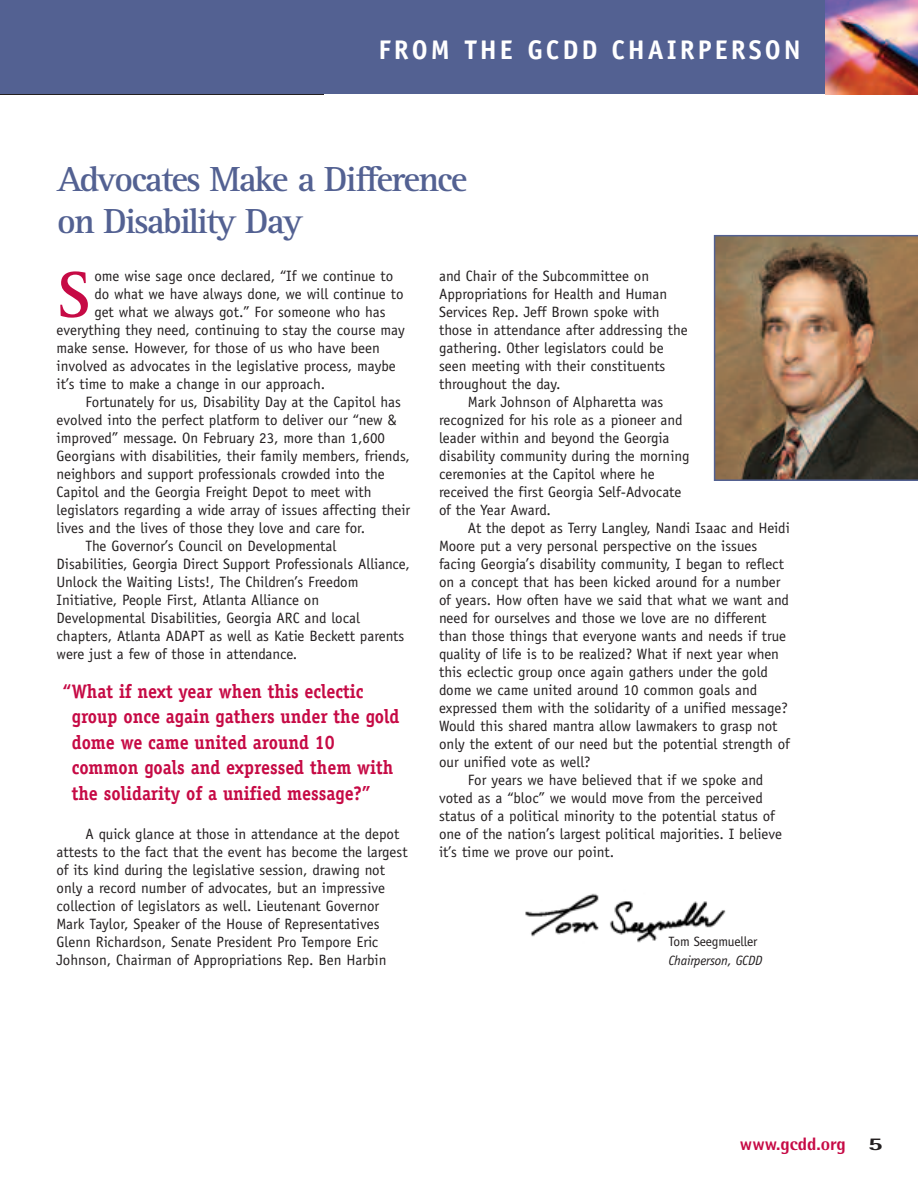
<style>
.page{position:relative;width:918px;height:1188px;background:#fff}
.page>*{position:absolute;margin:0;border:0;box-sizing:border-box;transform-origin:0 0}
.t1{font:700 67.35px "Rotis Serif";color:#c60a45;scale:.92 1}
.t2{font:700 36px/42px "Rotis Serif";letter-spacing:-.05em;color:#536192}
.t3{font:700 27px "Officina Sans";letter-spacing:.11em;color:#fff}
.t4{font:700 19.5px/25.5px "Officina Serif";color:#c60a45;scale:.92 1}
.t5{font:800 18px "Rotis Semi Sans";color:#c60a45}
.t6{font:15px/18px "Officina Sans";color:#231f20}
.t7{font:italic 13.5px "Officina Sans";letter-spacing:-.015em;color:#231f20}
.t8{font:13.5px "Officina Sans";letter-spacing:-.015em;color:#231f20}
.s1{color:#231f20}
</style>
<div class="page">
<div style="left:1px;top:0;width:836px;height:94px;background:#536192"></div>
<img style="left:826px;top:0;width:92px;height:94px">
<img style="left:714px;top:235px;width:204px;height:246px">
<img style="left:525px;top:893px;width:201px;height:50px">
<h3 class="t3" style="left:378px;top:39px;width:424px">FROM THE GCDD CHAIRPERSON</h3>
<h2 class="t2" style="left:57px;top:162px;width:412px">Advocates Make a Difference on Disability Day</h2>
<h1 class="t1" style="left:57px;top:272px;width:39px">S</h1>
<p class="t6" style="left:94px;top:268px;width:300px">ome wise sage once declared, “If we continue to</p>
<p class="t6" style="left:94px;top:286px;width:311px">do what we have always done, we will continue to</p>
<p class="t6" style="left:94px;top:304px;width:293px">get what we always got.” For someone who has</p>
<p class="t6" style="left:57px;top:322px;width:350px">everything they need, continuing to stay the course may</p>
<p class="t6" style="left:57px;top:340px;width:325px">make sense. However, for those of us who have been</p>
<p class="t6" style="left:57px;top:358px;width:341px">involved as advocates in the legislative process, maybe</p>
<p class="t6" style="left:57px;top:376px;width:270px">it’s time to make a change in our approach.</p>
<p class="t6" style="left:85px;top:394px;width:317px">Fortunately for us, Disability Day at the Capitol has</p>
<p class="t6" style="left:57px;top:412px;width:342px">evolved into the perfect platform to deliver our “new &amp;</p>
<p class="t6" style="left:57px;top:430px;width:330px">improved” message. On February 23, more than 1,600</p>
<p class="t6" style="left:57px;top:448px;width:355px">Georgians with disabilities, their family members, friends,</p>
<p class="t6" style="left:57px;top:466px;width:330px">neighbors and support professionals crowded into the</p>
<p class="t6" style="left:57px;top:484px;width:317px">Capitol and the Georgia Freight Depot to meet with</p>
<p class="t6" style="left:57px;top:502px;width:355px">legislators regarding a wide array of issues affecting their</p>
<p class="t6" style="left:57px;top:520px;width:310px">lives and the lives of those they love and care for.</p>
<p class="t6" style="left:85px;top:538px;width:252px">The Governor’s Council on Developmental</p>
<p class="t6" style="left:57px;top:556px;width:355px">Disabilities, Georgia Direct Support Professionals Alliance,</p>
<p class="t6" style="left:57px;top:574px;width:303px">Unlock the Waiting Lists!, The Children’s Freedom</p>
<p class="t6" style="left:57px;top:592px;width:264px">Initiative, People First, Atlanta Alliance on</p>
<p class="t6" style="left:57px;top:610px;width:305px">Developmental Disabilities, Georgia ARC and local</p>
<p class="t6" style="left:57px;top:628px;width:349px">chapters, Atlanta ADAPT as well as Katie Beckett parents</p>
<p class="t6" style="left:57px;top:646px;width:242px">were just a few of those in attendance.</p>
<h3 class="t4" style="left:72px;top:680px;width:358px;text-indent:-9px">“What if next year when this eclectic group once again gathers under the gold dome we came united around 10 common goals and expressed them with the solidarity of a unified message?”</h3>
<p class="t6" style="left:57px;top:826px;width:353px;text-indent:29px">A quick glance at those in attendance at the depot attests to the fact that the event has become the largest of its kind during the legislative session, drawing not only a record number of advocates, but an impressive collection of legislators as well. Lieutenant Governor Mark Taylor, Speaker of the House of Representatives Glenn Richardson, Senate President Pro Tempore Eric Johnson, Chairman of Appropriations Rep. Ben Harbin</p>
<p class="t6" style="left:439px;top:268px;width:212px">and Chair of the Subcommittee on</p>
<p class="t6" style="left:439px;top:286px;width:230px">Appropriations for Health and Human</p>
<p class="t6" style="left:439px;top:304px;width:222px">Services Rep. Jeff Brown spoke with</p>
<p class="t6" style="left:439px;top:322px;width:250px">those in attendance after addressing the</p>
<p class="t6" style="left:439px;top:340px;width:226px">gathering. Other legislators could be</p>
<p class="t6" style="left:439px;top:358px;width:228px">seen meeting with their constituents</p>
<p class="t6" style="left:439px;top:376px;width:123px">throughout the day.</p>
<p class="t6" style="left:468px;top:394px;width:197px">Mark Johnson of Alpharetta was</p>
<p class="t6" style="left:439px;top:412px;width:245px">recognized for his role as a pioneer and</p>
<p class="t6" style="left:439px;top:430px;width:232px">leader within and beyond the Georgia</p>
<p class="t6" style="left:439px;top:448px;width:252px">disability community during the morning</p>
<p class="t6" style="left:439px;top:466px;width:217px">ceremonies at the Capitol where he</p>
<p class="t6" style="left:439px;top:484px;width:244px">received the first Georgia Self-Advocate</p>
<p class="t6" style="left:439px;top:502px;width:113px">of the Year Award.</p>
<p class="t6" style="left:468px;top:520px;width:323px">At the depot as Terry Langley, Nandi Isaac and Heidi</p>
<p class="t6" style="left:439px;top:538px;width:320px">Moore put a very personal perspective on the issues</p>
<p class="t6" style="left:439px;top:556px;width:346px">facing Georgia’s disability community, I began to reflect</p>
<p class="t6" style="left:439px;top:574px;width:343px">on a concept that has been kicked around for a number</p>
<p class="t6" style="left:439px;top:592px;width:352px">of years. How often have we said that what we want and</p>
<p class="t6" style="left:439px;top:610px;width:329px">need for ourselves and those we love are no different</p>
<p class="t6" style="left:439px;top:628px;width:349px">than those things that everyone wants and needs if true</p>
<p class="t6" style="left:439px;top:646px;width:342px">quality of life is to be realized? What if next year when</p>
<p class="t6" style="left:439px;top:664px;width:331px">this eclectic group once again gathers under the gold</p>
<p class="t6" style="left:439px;top:682px;width:320px">dome we came united around 10 common goals and</p>
<p class="t6" style="left:439px;top:700px;width:350px">expressed them with the solidarity of a unified message?</p>
<p class="t6" style="left:439px;top:718px;width:340px">Would this shared mantra allow lawmakers to grasp not</p>
<p class="t6" style="left:439px;top:736px;width:352px">only the extent of our need but the potential strength of</p>
<p class="t6" style="left:439px;top:754px;width:153px">our unified vote as well?</p>
<p class="t6" style="left:468px;top:772px;width:297px">For years we have believed that if we spoke and</p>
<p class="t6" style="left:439px;top:790px;width:325px">voted as a “bloc” we would move from the perceived</p>
<p class="t6" style="left:439px;top:808px;width:337px">status of a political minority to the potential status of</p>
<p class="t6" style="left:439px;top:826px;width:344px">one of the nation’s largest political majorities. I believe</p>
<p class="t6" style="left:439px;top:844px;width:177px">it’s time we prove our point.</p>
<p class="t8" style="left:668px;top:936px;width:90px">Tom Seegmueller</p>
<p class="t7" style="left:668px;top:955px;width:95px">Chairperson, GCDD</p>
<p class="t5" style="left:740px;top:1137px;width:144px">www.gcdd.org <span class="s1">5</span></p>
</div>
